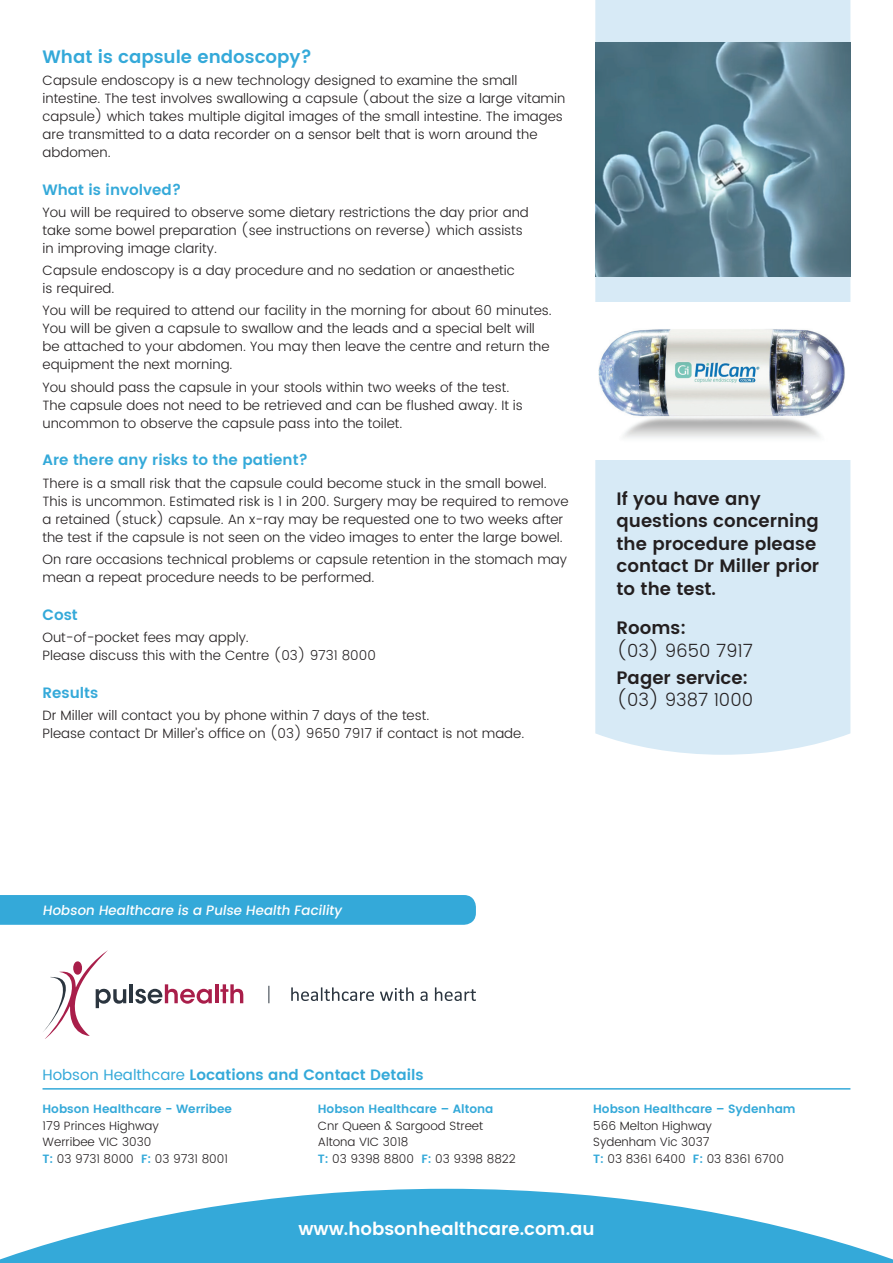
<style>
.page{position:relative;width:893px;height:1263px;background:#fff}
.page>*{position:absolute;margin:0;border:0;box-sizing:border-box;transform-origin:0 0}
.t1{font:600 18px/22.5px "Poppins";color:#231f20}
.t2{font:600 18px "Poppins";color:#fff}
.t3{font:300 18px "Poppins";color:#231f20}
.t4{font:600 18px "Poppins";color:#34a9d9}
.t5{font:600 15px "Poppins";color:#34a9d9}
.t6{font:300 13.5px/18px "Poppins";color:#231f20}
.t7{font:500 13.5px "Poppins";color:#fff}
.t8{font:300 12px/16.5px "Poppins";color:#231f20}
.t9{font:600 12px "Poppins";color:#34a9d9}
.s1{font-weight:400}
.s2{font-weight:600;color:#34a9d9}
</style>
<div class="page">
<svg style="left:0;top:1189px;width:893px;height:74px;fill:#34a9d9"></svg>
<div style="left:595px;top:0;width:255px;height:755px;background:#d7eaf6"></div>
<hr style="left:43px;top:1088px;width:807px;height:1px;background:#34a9d9">
<svg style="left:291px;top:987px;width:83px;height:14px"></svg>
<svg style="left:380px;top:987px;width:34px;height:14px"></svg>
<svg style="left:420px;top:991px;width:7px;height:10px"></svg>
<svg style="left:435px;top:987px;width:41px;height:14px"></svg>
<svg style="left:43px;top:950px;width:83px;height:89px"></svg>
<hr style="left:130px;top:984px;width:3px;height:19px;background:#2b353f">
<svg style="left:135px;top:984px;width:77px;height:20px"></svg>
<hr style="left:215px;top:984px;width:3px;height:19px;background:#a91e4a">
<svg style="left:220px;top:984px;width:23px;height:19px"></svg>
<svg style="left:269px;top:986px;width:1px;height:17px"></svg>
<img style="left:595px;top:43px;width:255px;height:233px">
<div style="left:595px;top:302px;width:255px;height:157px;background:#fff"></div>
<img style="left:599px;top:329px;width:246px;height:109px">
<div style="left:0;top:895px;width:476px;height:30px;background:#34a9d9"></div>
<h1 class="t4" style="left:43px;top:43px;width:271px">What is capsule endoscopy?</h1>
<p class="t6" style="left:43px;top:72px;width:524px">Capsule endoscopy is a new technology designed to examine the small intestine. The test involves swallowing a capsule (about the size a large vitamin capsule) which takes multiple digital images of the small intestine. The images are transmitted to a data recorder on a sensor belt that is worn around the abdomen.</p>
<p class="t5" style="left:43px;top:178px;width:140px">What is involved?</p>
<p class="t6" style="left:43px;top:204px;width:488px">You will be required to observe some dietary restrictions the day prior and take some bowel preparation (see instructions on reverse) which assists in improving image clarity.</p>
<p class="t6" style="left:43px;top:262px;width:474px">Capsule endoscopy is a day procedure and no sedation or anaesthetic is required.</p>
<p class="t6" style="left:43px;top:302px;width:511px">You will be required to attend our facility in the morning for about 60 minutes.<br>You will be given a capsule to swallow and the leads and a special belt will be attached to your abdomen. You may then leave the centre and return the equipment the next morning.</p>
<p class="t6" style="left:43px;top:378px;width:482px">You should pass the capsule in your stools within two weeks of the test.<br>The capsule does not need to be retrieved and can be flushed away. It is uncommon to observe the capsule pass into the toilet.</p>
<p class="t5" style="left:43px;top:449px;width:267px">Are there any risks to the patient?</p>
<p class="t6" style="left:43px;top:474px;width:527px">There is a small risk that the capsule could become stuck in the small bowel.<br>This is uncommon. Estimated risk is 1 in 200. Surgery may be required to remove a retained (stuck) capsule. An x-ray may be requested one to two weeks after the test if the capsule is not seen on the video images to enter the large bowel.</p>
<p class="t6" style="left:43px;top:551px;width:526px">On rare occasions technical problems or capsule retention in the stomach may mean a repeat procedure needs to be performed.</p>
<p class="t5" style="left:43px;top:603px;width:37px">Cost</p>
<p class="t6" style="left:43px;top:629px;width:335px">Out-of-pocket fees may apply.<br>Please discuss this with the Centre (03) 9731 8000</p>
<p class="t5" style="left:43px;top:681px;width:57px">Results</p>
<p class="t6" style="left:43px;top:707px;width:483px">Dr Miller will contact you by phone within 7 days of the test.<br>Please contact Dr Miller’s office on (03) 9650 7917 if contact is not made.</p>
<h1 class="t1" style="left:617px;top:488px;width:204px">If you have any questions concerning the procedure please contact Dr Miller prior to the test.</h1>
<h1 class="t1" style="left:617px;top:618px;width:71px">Rooms:</h1>
<h1 class="t3" style="left:617px;top:638px;width:138px">(03) 9650 7917</h1>
<h1 class="t1" style="left:617px;top:667px;width:133px">Pager service:</h1>
<h1 class="t3" style="left:617px;top:687px;width:138px">(03) 9387 1000</h1>
<p class="t7" style="left:43px;top:900px;width:304px">Hobson Healthcare is a Pulse Health Facility</p>
<p class="t5" style="left:43px;top:1064px;width:383px"><span class="s1">Hobson Healthcare</span> Locations and Contact Details</p>
<p class="t9" style="left:43px;top:1100px;width:191px">Hobson Healthcare - Werribee</p>
<p class="t8" style="left:43px;top:1117px;width:187px">179 Princes Highway<br>Werribee VIC 3030<br><span class="s2">T:</span> 03 9731 8000 <span class="s2">F:</span> 03 9731 8001</p>
<p class="t9" style="left:318px;top:1100px;width:177px">Hobson Healthcare – Altona</p>
<p class="t8" style="left:318px;top:1117px;width:200px">Cnr Queen &amp; Sargood Street<br>Altona VIC 3018<br><span class="s2">T:</span> 03 9398 8800 <span class="s2">F:</span> 03 9398 8822</p>
<p class="t9" style="left:593px;top:1100px;width:204px">Hobson Healthcare – Sydenham</p>
<p class="t8" style="left:593px;top:1117px;width:192px">566 Melton Highway<br>Sydenham Vic 3037<br><span class="s2">T:</span> 03 8361 6400 <span class="s2">F:</span> 03 8361 6700</p>
<h1 class="t2" style="left:298px;top:1215px;width:298px">www.hobsonhealthcare.com.au</h1>
</div>
